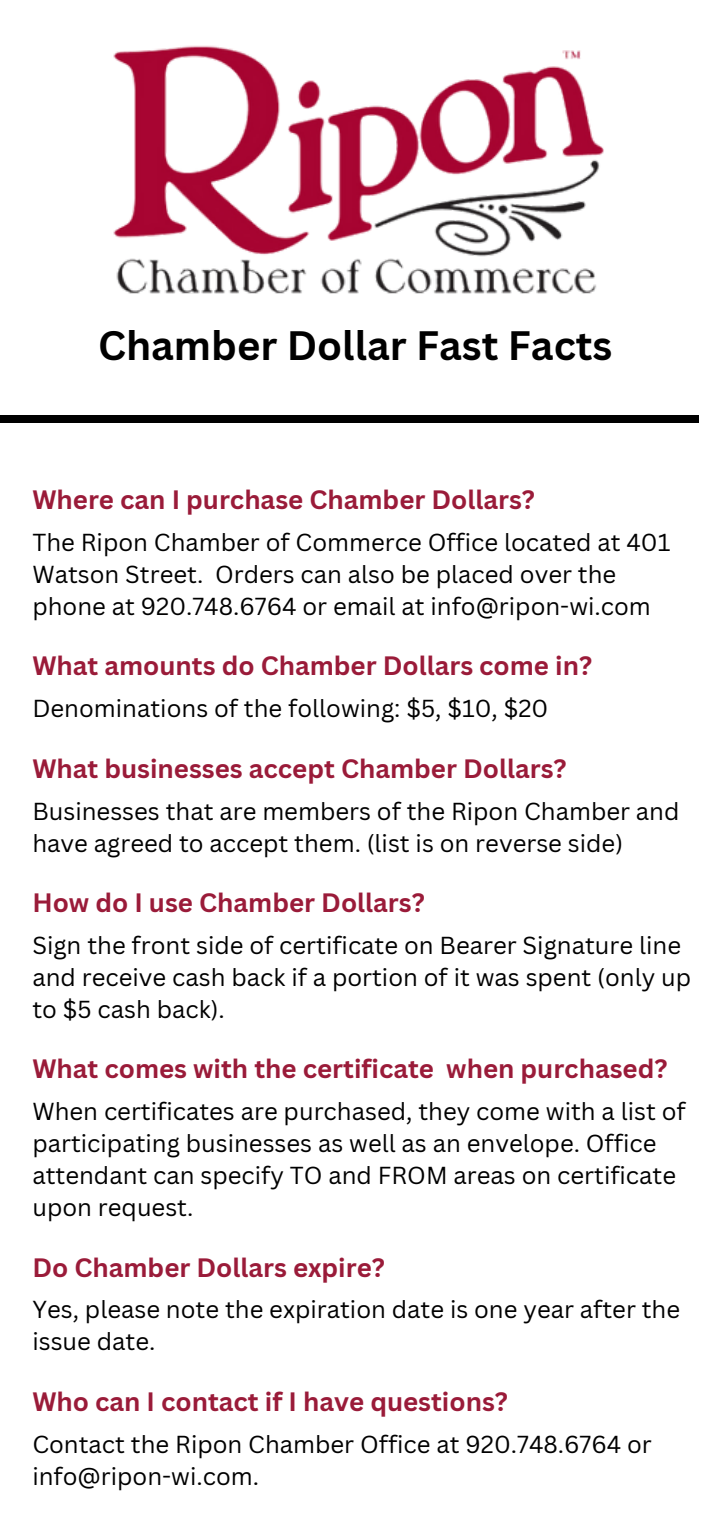
<style>
.page{position:relative;width:720px;height:1530px;background:#fff}
.page>*{position:absolute;margin:0;border:0;box-sizing:border-box;transform-origin:0 0}
.t1{font:700 40px "Canva Sans";color:#000}
.t2{font:700 26px "Canva Sans";color:#9a1b39}
.t3{font:24px/32px "Canva Sans";color:#000}
</style>
<div class="page">
<img style="left:106px;top:45px;width:508px;height:371px">
<div style="left:0;top:416px;width:699px;height:7px;background:#000"></div>
<p class="t1" style="left:98px;top:318px;width:516px">Chamber Dollar Fast Facts</p>
<p class="t2" style="left:32px;top:481px;width:504px">Where can I purchase Chamber Dollars?</p>
<p class="t3" style="left:32px;top:526px;width:640px">The Ripon Chamber of Commerce Office located at 401<br>Watson Street. Orders can also be placed over the phone at 920.748.6764 or email at info@ripon-wi.com</p>
<p class="t2" style="left:32px;top:647px;width:561px">What amounts do Chamber Dollars come in?</p>
<p class="t3" style="left:32px;top:692px;width:518px">Denominations of the following: $5, $10, $20</p>
<p class="t2" style="left:32px;top:750px;width:536px">What businesses accept Chamber Dollars?</p>
<p class="t3" style="left:32px;top:794px;width:649px">Businesses that are members of the Ripon Chamber and have agreed to accept them. (list is on reverse side)</p>
<p class="t2" style="left:32px;top:884px;width:394px">How do I use Chamber Dollars?</p>
<p class="t3" style="left:32px;top:929px;width:660px">Sign the front side of certificate on Bearer Signature line and receive cash back if a portion of it was spent (only up to $5 cash back).</p>
<p class="t2" style="left:32px;top:1051px;width:637px">What comes with the certificate when purchased?</p>
<p class="t3" style="left:32px;top:1095px;width:655px">When certificates are purchased, they come with a list of participating businesses as well as an envelope. Office attendant can specify TO and FROM areas on certificate upon request.</p>
<p class="t2" style="left:32px;top:1249px;width:354px">Do Chamber Dollars expire?</p>
<p class="t3" style="left:32px;top:1293px;width:649px">Yes, please note the expiration date is one year after the issue date.</p>
<p class="t2" style="left:32px;top:1383px;width:477px">Who can I contact if I have questions?</p>
<p class="t3" style="left:32px;top:1428px;width:621px">Contact the Ripon Chamber Office at 920.748.6764 or info@ripon-wi.com.</p>
</div>
